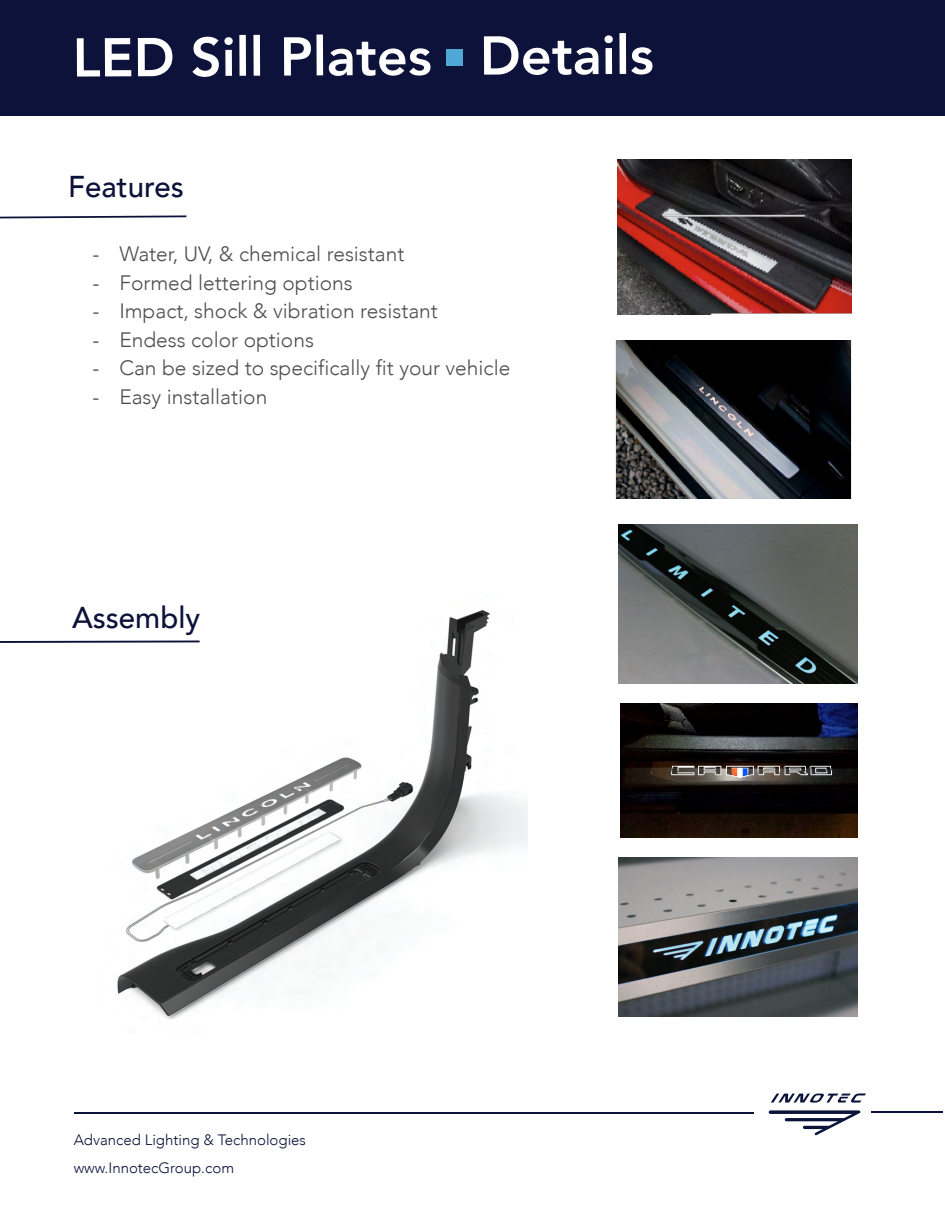
<style>
.page{position:relative;width:945px;height:1216px;background:#fff}
.page>*{position:absolute;margin:0;border:0;box-sizing:border-box;transform-origin:0 0}
.t1{font:800 54px "Avenir";letter-spacing:-.005em;color:#fff}
.t2{font:500 30px "Avenir";color:#0c1239}
.t3{font:300 20.85px "Avenir";color:#4e4e4e}
.t4{font:300 15px/27.8px "Avenir";color:#0a1339}
</style>
<div class="page">
<img style="left:117px;top:609px;width:411px;height:411px">
<hr style="left:872px;top:1111px;width:71px;height:2px;background:#0a1339">
<hr style="left:74px;top:1112px;width:679px;height:1px;background:#0a1339">
<svg style="left:771px;top:1093px;width:95px;height:9px"></svg>
<svg style="left:769px;top:1110px;width:91px;height:25px"></svg>
<svg style="left:0;top:640px;width:200px;height:3px"></svg>
<img style="left:616px;top:341px;width:236px;height:157px">
<img style="left:620px;top:703px;width:238px;height:134px">
<div style="left:0;top:0;width:945px;height:116px;background:#0c1239"></div>
<div style="left:447px;top:49px;width:16px;height:16px;background:#4ea7d5"></div>
<img style="left:619px;top:857px;width:239px;height:159px">
<img style="left:618px;top:524px;width:240px;height:160px">
<svg style="left:0;top:215px;width:186px;height:4px"></svg>
<img style="left:618px;top:159px;width:233px;height:156px">
<h1 class="t1" style="left:73px;top:14px;width:583px">LED Sill Plates Details</h1>
<h2 class="t2" style="left:68px;top:160px;width:117px">Features</h2>
<p class="t3" style="left:92px;top:242px;width:314px">- Water, UV, &amp; chemical resistant</p>
<p class="t3" style="left:92px;top:270px;width:262px">- Formed lettering options</p>
<p class="t3" style="left:92px;top:299px;width:347px">- Impact, shock &amp; vibration resistant</p>
<p class="t3" style="left:92px;top:327px;width:223px">- Endess color options</p>
<p class="t3" style="left:92px;top:356px;width:420px">- Can be sized to specifically fit your vehicle</p>
<p class="t3" style="left:92px;top:384px;width:176px">- Easy installation</p>
<h2 class="t2" style="left:72px;top:591px;width:129px">Assembly</h2>
<p class="t4" style="left:74px;top:1126px;width:234px">Advanced Lighting &amp; Technologies www.InnotecGroup.com</p>
</div>
